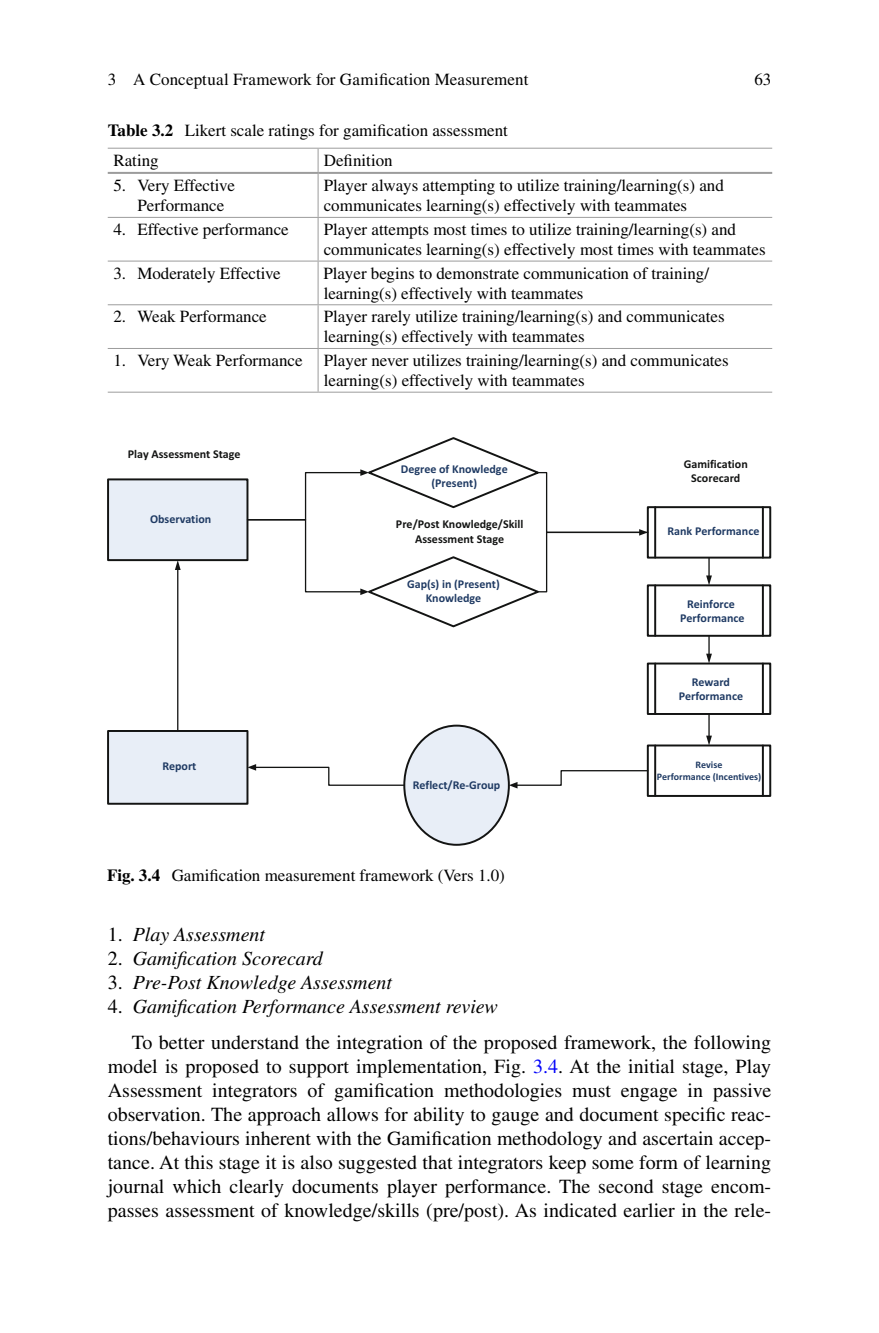
<style>
.page{position:relative;width:879px;height:1333px;background:#fff}
.page>*{position:absolute;margin:0;border:0;box-sizing:border-box;transform-origin:0 0}
.t1{font:20px/24px "Lwxxvt Times";color:#000;text-align:justify}
.t2{font:italic 20px "Tkvsvn Times";color:#000}
.t3{font:17px/20px "Lwxxvt Times";color:#000}
.t4{font:700 12px/14.4px "Ddnxlt Calibri";color:#1f3a63;text-align:center}
.t5{font:700 12px/14.4px "Ddnxlt Calibri";color:#131413;text-align:center}
.t6{font:700 10px/12px "Ddnxlt Calibri";color:#1f3a63;text-align:center}
.s1{font-family:"Wbjpjh Times";font-weight:700}
.s2{font-family:"Lwxxvt Times";font-style:normal}
.s3{color:#0000fa}
</style>
<div class="page">
<hr style="left:108px;top:148px;width:210px;height:1px;background:#9c9c9c">
<hr style="left:108px;top:172px;width:210px;height:2px;background:#9c9c9c">
<hr style="left:318px;top:148px;width:454px;height:1px;background:#9c9c9c">
<svg style="left:318px;top:149px;width:1px;height:23px"></svg>
<hr style="left:318px;top:172px;width:454px;height:2px;background:#9c9c9c">
<hr style="left:318px;top:174px;width:1px;height:43px;background:#9c9c9c">
<hr style="left:108px;top:217px;width:664px;height:1px;background:#9c9c9c">
<hr style="left:318px;top:218px;width:1px;height:42px;background:#9c9c9c">
<hr style="left:108px;top:260px;width:664px;height:1px;background:#9c9c9c">
<hr style="left:318px;top:261px;width:1px;height:43px;background:#9c9c9c">
<hr style="left:108px;top:304px;width:664px;height:1px;background:#9c9c9c">
<hr style="left:318px;top:305px;width:1px;height:43px;background:#9c9c9c">
<hr style="left:318px;top:348px;width:454px;height:1px;background:#9c9c9c">
<hr style="left:318px;top:391px;width:454px;height:1px;background:#9c9c9c">
<hr style="left:108px;top:348px;width:210px;height:1px;background:#9c9c9c">
<hr style="left:318px;top:349px;width:1px;height:42px;background:#9c9c9c">
<hr style="left:108px;top:391px;width:210px;height:1px;background:#9c9c9c">
<div style="left:108px;top:479px;width:139px;height:81px;background:#e8eef7"></div>
<div style="left:107px;top:478px;width:141px;height:83px;border:2px solid #131413"></div>
<div style="left:647px;top:506px;width:124px;height:52px;border:2px solid #131413"></div>
<hr style="left:654px;top:507px;width:2px;height:50px;background:#131413">
<hr style="left:762px;top:507px;width:2px;height:50px;background:#131413">
<div style="left:647px;top:584px;width:124px;height:52px;border:2px solid #131413"></div>
<hr style="left:654px;top:585px;width:2px;height:50px;background:#131413">
<hr style="left:762px;top:585px;width:2px;height:50px;background:#131413">
<div style="left:647px;top:662px;width:124px;height:53px;border:2px solid #131413"></div>
<hr style="left:654px;top:663px;width:2px;height:51px;background:#131413">
<hr style="left:762px;top:663px;width:2px;height:51px;background:#131413">
<div style="left:647px;top:744px;width:124px;height:52px;border:2px solid #131413"></div>
<hr style="left:654px;top:745px;width:2px;height:51px;background:#131413">
<hr style="left:762px;top:745px;width:2px;height:51px;background:#131413">
<div style="left:108px;top:731px;width:139px;height:72px;background:#e8eef7"></div>
<div style="left:107px;top:730px;width:141px;height:74px;border:2px solid #131413"></div>
<svg style="left:246px;top:437px;width:403px;height:191px"></svg>
<svg style="left:706px;top:557px;width:6px;height:28px"></svg>
<svg style="left:706px;top:635px;width:6px;height:28px"></svg>
<div style="left:404px;top:725px;width:105px;height:119px;background:#e8eef7;border-radius:50%"></div>
<svg style="left:706px;top:714px;width:6px;height:31px"></svg>
<svg style="left:509px;top:769px;width:140px;height:19px"></svg>
<svg style="left:247px;top:764px;width:159px;height:22px"></svg>
<hr style="left:177px;top:569px;width:1px;height:162px;background:#131413">
<svg style="left:175px;top:560px;width:6px;height:10px"></svg>
<p class="t3" style="left:108px;top:71px;width:422px">3 A Conceptual Framework for Gamification Measurement</p>
<p class="t3" style="left:113px;top:116px;width:396px;line-height:30.2px;text-indent:-6px"><span class="s1">Table 3.2</span> Likert scale ratings for gamification assessment<br>Rating</p>
<p class="t3" style="left:324px;top:152px;width:70px">Definition</p>
<p class="t3" style="left:754px;top:71px;width:18px">63</p>
<p class="t3" style="left:137px;top:177px;width:99px;text-indent:-24px">5. Very Effective<br>Performance</p>
<p class="t3" style="left:324px;top:177px;width:402px">Player always attempting to utilize training/learning(s) and communicates learning(s) effectively with teammates</p>
<p class="t3" style="left:113px;top:221px;width:177px">4. Effective performance</p>
<p class="t3" style="left:324px;top:221px;width:443px">Player attempts most times to utilize training/learning(s) and communicates learning(s) effectively most times with teammates</p>
<p class="t3" style="left:113px;top:264px;width:169px">3. Moderately Effective</p>
<p class="t3" style="left:323px;top:264px;width:387px">Player begins to demonstrate communication of training/ learning(s) effectively with teammates</p>
<p class="t3" style="left:113px;top:308px;width:155px">2. Weak Performance</p>
<p class="t3" style="left:324px;top:308px;width:402px">Player rarely utilize training/learning(s) and communicates learning(s) effectively with teammates</p>
<p class="t3" style="left:324px;top:352px;width:406px;text-indent:-210px">1. Very Weak Performance Player never utilizes training/learning(s) and communicates learning(s) effectively with teammates</p>
<p class="t5" style="left:128px;top:446px;width:114px">Play Assessment Stage</p>
<p class="t4" style="left:150px;top:511px;width:63px">Observation</p>
<p class="t4" style="left:162px;top:758px;width:36px">Report</p>
<p class="t4" style="left:401px;top:461px;width:108px">Degree of Knowledge (Present)</p>
<p class="t5" style="left:396px;top:517px;width:129px">Pre/Post Knowledge/Skill<br>Assessment Stage</p>
<p class="t4" style="left:407px;top:576px;width:94px">Gap(s) in (Present)<br>Knowledge</p>
<p class="t4" style="left:413px;top:777px;width:89px">Reflect/Re-Group</p>
<p class="t3" style="left:107px;top:867px;width:399px"><span class="s1">Fig. 3.4</span> Gamification measurement framework (Vers 1.0)</p>
<p class="t5" style="left:684px;top:456px;width:65px">Gamification<br>Scorecard</p>
<p class="t4" style="left:667px;top:524px;width:93px">Rank Performance</p>
<p class="t4" style="left:680px;top:596px;width:66px">Reinforce<br>Performance</p>
<p class="t4" style="left:678px;top:674px;width:66px">Reward<br>Performance</p>
<p class="t6" style="left:657px;top:758px;width:106px">Revise<br>Performance (Incentives)</p>
<p class="t2" style="left:108px;top:926px;width:159px"><span class="s2">1.</span> Play Assessment</p>
<p class="t2" style="left:108px;top:950px;width:217px"><span class="s2">2.</span> Gamification Scorecard</p>
<p class="t2" style="left:108px;top:974px;width:286px"><span class="s2">3.</span> Pre-Post Knowledge Assessment</p>
<p class="t2" style="left:108px;top:998px;width:391px"><span class="s2">4.</span> Gamification Performance Assessment review</p>
<p class="t1" style="left:108px;top:1032px;width:665px;text-indent:24px">To better understand the integration of the proposed framework, the following model is proposed to support implementation, Fig. <span class="s3">3.4</span> . At the initial stage, Play Assessment integrators of gamification methodologies must engage in passive observation. The approach allows for ability to gauge and document specific reac&shy;tions/behaviours inherent with the Gamification methodology and ascertain accep&shy;tance. At this stage it is also suggested that integrators keep some form of learning journal which clearly documents player performance. The second stage encom&shy;passes assessment of knowledge/skills (pre/post). As indicated earlier in the rele-</p>
</div>
